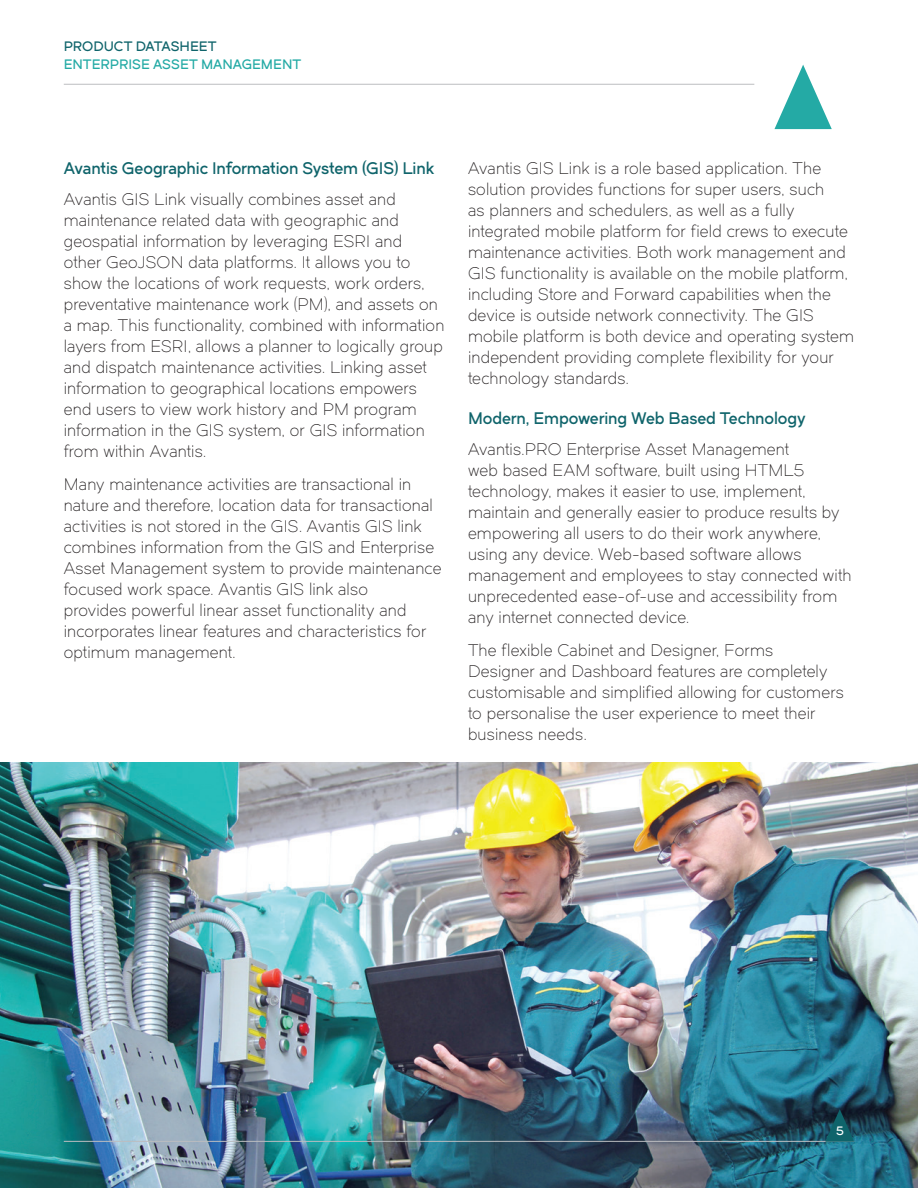
<style>
.page{position:relative;width:918px;height:1188px;background:#fff}
.page>*{position:absolute;margin:0;border:0;box-sizing:border-box;transform-origin:0 0}
.Body_Copy{font:16.5px/21px "Dual 300";letter-spacing:.015em;color:#231f20}
.Subhead_3{font:16.5px "Dual 600";letter-spacing:-.01em;color:#0f646b}
.t1{font:13.5px "Dual 600";color:#24aaa5}
.t2{font:13.5px "Dual 600";color:#0f646b}
.Page_No{font:12px "Dual 600";color:#fff}
</style>
<div class="page">
<hr style="left:64px;top:84px;width:690px;height:1px;background:#bcbdc0">
<svg style="left:774px;top:65px;width:58px;height:64px"></svg>
<img style="left:0;top:763px;width:918px;height:425px">
<hr style="left:64px;top:1141px;width:790px;height:1px;background:#bcbdc0">
<svg style="left:825px;top:1109px;width:29px;height:33px"></svg>
<p class="t2" style="left:64px;top:38px;width:154px">PRODUCT DATASHEET</p>
<p class="t1" style="left:64px;top:56px;width:239px">ENTERPRISE ASSET MANAGEMENT</p>
<p class="Subhead_3" style="left:64px;top:158px;width:372px">Avantis Geographic Information System (GIS) Link</p>
<p class="Body_Copy" style="left:64px;top:189px;width:382px">Avantis GIS Link visually combines asset and maintenance related data with geographic and geospatial information by leveraging ESRI and<br>other GeoJSON data platforms. It allows you to show the locations of work requests, work orders, preventative maintenance work (PM), and assets on a map. This functionality, combined with information layers from ESRI, allows a planner to logically group and dispatch maintenance activities. Linking asset information to geographical locations empowers end users to view work history and PM program information in the GIS system, or GIS information from within Avantis.</p>
<p class="Body_Copy" style="left:64px;top:474px;width:379px">Many maintenance activities are transactional in nature and therefore, location data for transactional activities is not stored in the GIS. Avantis GIS link combines information from the GIS and Enterprise Asset Management system to provide maintenance focused work space. Avantis GIS link also<br>provides powerful linear asset functionality and incorporates linear features and characteristics for optimum management.</p>
<p class="Body_Copy" style="left:468px;top:158px;width:388px">Avantis GIS Link is a role based application. The solution provides functions for super users, such<br>as planners and schedulers, as well as a fully integrated mobile platform for field crews to execute maintenance activities. Both work management and GIS functionality is available on the mobile platform, including Store and Forward capabilities when the device is outside network connectivity. The GIS mobile platform is both device and operating system independent providing complete flexibility for your technology standards.</p>
<p class="Subhead_3" style="left:468px;top:408px;width:339px">Modern, Empowering Web Based Technology</p>
<p class="Body_Copy" style="left:468px;top:439px;width:385px">Avantis.PRO Enterprise Asset Management<br>web based EAM software, built using HTML5 technology, makes it easier to use, implement, maintain and generally easier to produce results by empowering all users to do their work anywhere, using any device. Web-based software allows management and employees to stay connected with unprecedented ease-of-use and accessibility from any internet connected device.</p>
<p class="Body_Copy" style="left:468px;top:640px;width:377px">The flexible Cabinet and Designer, Forms Designer and Dashboard features are completely customisable and simplified allowing for customers to personalise the user experience to meet their business needs.</p>
<p class="Page_No" style="left:836px;top:1123px;width:9px">5</p>
</div>
